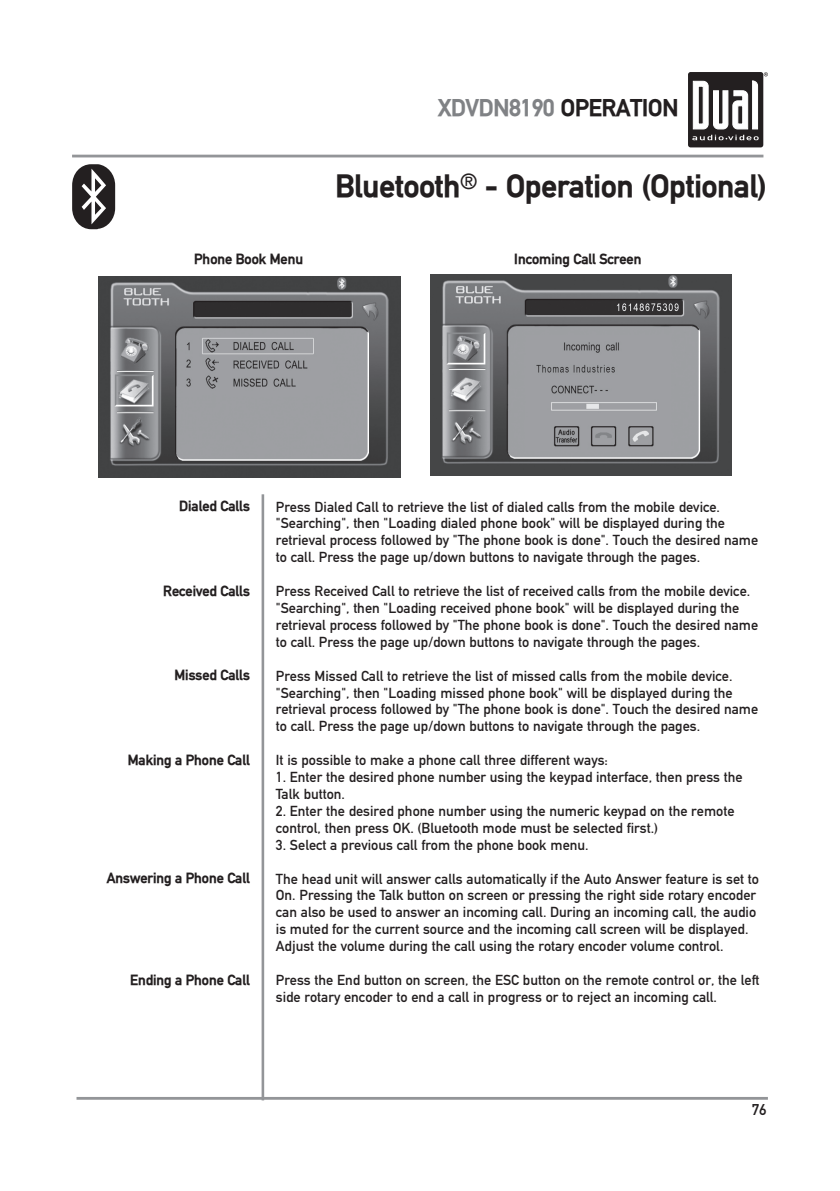
<style>
.page{position:relative;width:840px;height:1191px;background:#fff}
.page>*{position:absolute;margin:0;border:0;box-sizing:border-box;transform-origin:0 0}
.t1{font:700 31.2px "DIN Mittelschrift";color:#231f20}
.t2{font:700 23.4px "DIN Mittelschrift";color:#808285}
.t3{font:15.4px "DIN Mittelschrift";color:#231f20}
.t4{font:14.4px/17px "DIN Mittelschrift";color:#231f20}
.t5{font:700 14.4px "DIN Mittelschrift";color:#231f20}
.s1{color:#231f20}
</style>
<div class="page">
<div style="left:687px;top:72px;width:75px;height:75px;background:#231f20;border-radius:3px"></div>
<svg style="left:692px;top:72px;width:75px;height:68px"></svg>
<hr style="left:72px;top:155px;width:691px;height:2px;background:#939598">
<hr style="left:76px;top:1097px;width:691px;height:2px;background:#939598">
<img style="left:430px;top:275px;width:301px;height:201px">
<svg style="left:72px;top:164px;width:43px;height:65px"></svg>
<img style="left:99px;top:276px;width:301px;height:201px">
<hr style="left:261px;top:494px;width:3px;height:606px;background:#939598">
<h2 class="t2" style="left:438px;top:94px;width:241px">XDVDN8190 <span class="s1">OPERATION</span></h2>
<h1 class="t1" style="left:335px;top:168px;width:432px">Bluetooth<sup>®</sup> - Operation (Optional)</h1>
<p class="t5" style="left:194px;top:251px;width:110px">Phone Book Menu</p>
<p class="t5" style="left:514px;top:251px;width:129px">Incoming Call Screen</p>
<p class="t5" style="left:179px;top:498px;width:72px">Dialed Calls</p>
<p class="t5" style="left:163px;top:582px;width:88px">Received Calls</p>
<p class="t5" style="left:174px;top:667px;width:77px">Missed Calls</p>
<p class="t5" style="left:128px;top:751px;width:124px">Making a Phone Call</p>
<p class="t5" style="left:107px;top:869px;width:144px">Answering a Phone Call</p>
<p class="t5" style="left:130px;top:971px;width:121px">Ending a Phone Call</p>
<p class="t4" style="left:276px;top:498px;width:483px">Press Dialed Call to retrieve the list of dialed calls from the mobile device. "Searching", then "Loading dialed phone book" will be displayed during the retrieval process followed by "The phone book is done". Touch the desired name to call. Press the page up/down buttons to navigate through the pages.</p>
<p class="t4" style="left:276px;top:582px;width:483px">Press Received Call to retrieve the list of received calls from the mobile device. "Searching", then "Loading received phone book" will be displayed during the retrieval process followed by "The phone book is done". Touch the desired name to call. Press the page up/down buttons to navigate through the pages.</p>
<p class="t4" style="left:276px;top:667px;width:483px">Press Missed Call to retrieve the list of missed calls from the mobile device. "Searching", then "Loading missed phone book" will be displayed during the retrieval process followed by "The phone book is done". Touch the desired name to call. Press the page up/down buttons to navigate through the pages.</p>
<p class="t4" style="left:276px;top:751px;width:333px">It is possible to make a phone call three different ways:</p>
<p class="t4" style="left:276px;top:768px;width:468px">1. Enter the desired phone number using the keypad interface, then press the<br>Talk button.</p>
<p class="t4" style="left:276px;top:802px;width:460px">2. Enter the desired phone number using the numeric keypad on the remote control, then press OK. (Bluetooth mode must be selected first.)</p>
<p class="t4" style="left:276px;top:836px;width:314px">3. Select a previous call from the phone book menu.</p>
<p class="t4" style="left:276px;top:870px;width:484px">The head unit will answer calls automatically if the Auto Answer feature is set to On. Pressing the Talk button on screen or pressing the right side rotary encoder can also be used to answer an incoming call. During an incoming call, the audio is muted for the current source and the incoming call screen will be displayed.<br>Adjust the volume during the call using the rotary encoder volume control.</p>
<p class="t4" style="left:276px;top:971px;width:485px">Press the End button on screen, the ESC button on the remote control or, the left side rotary encoder to end a call in progress or to reject an incoming call.</p>
<p class="t3" style="left:751px;top:1100px;width:16px">76</p>
</div>
